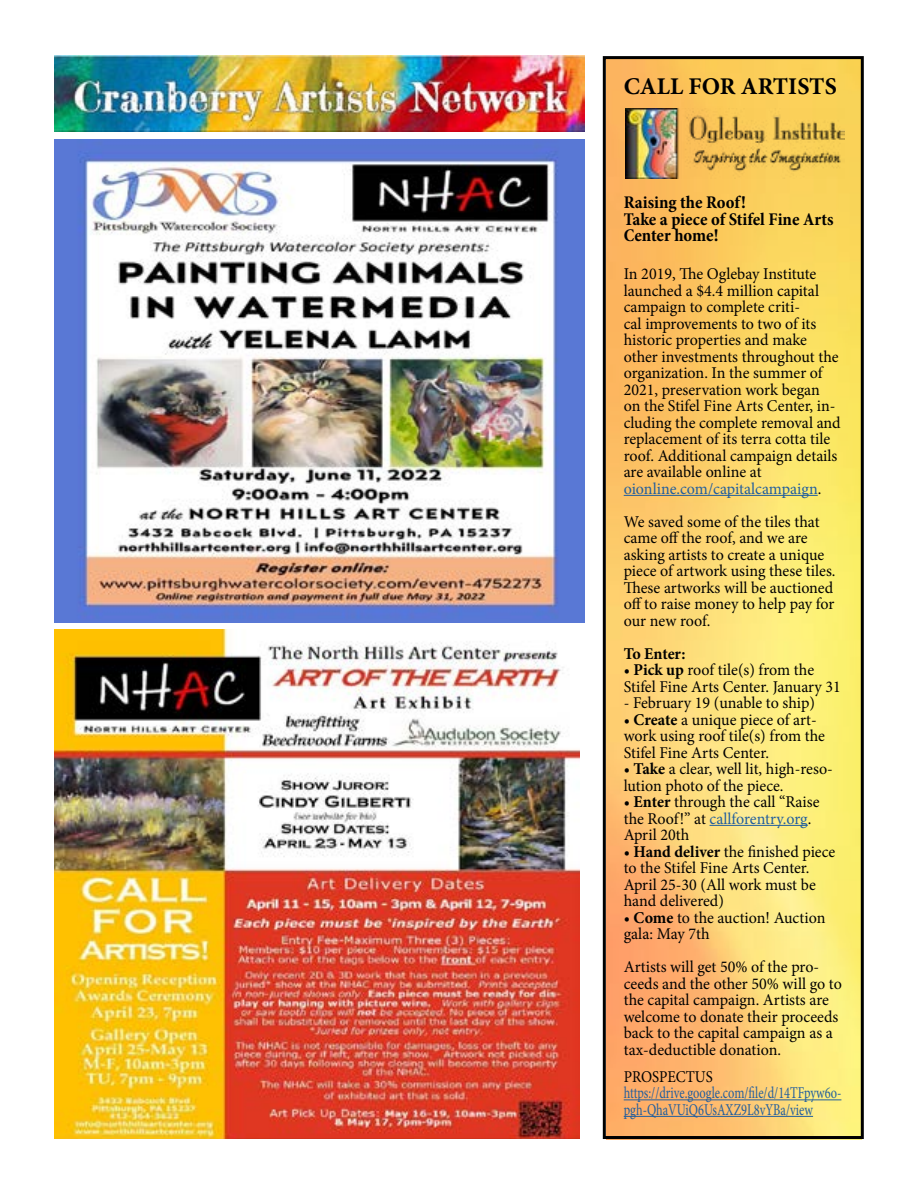
<style>
.page{position:relative;width:918px;height:1188px;background:#fff}
.page>*{position:absolute;margin:0;border:0;box-sizing:border-box;transform-origin:0 0}
.t1{font:700 24px "Minion Pro";color:#000}
.t2{font:700 condensed 18px/16.5px "Minion Pro";color:#000}
.t3{font:16.5px/16.5px "Minion Pro";color:#000}
.t4{font:16.5px/16.5px "Minion Pro";color:#215e9e;scale:.75 1}
.t5{font:16.5px "Minion Pro";color:#000;scale:.9 1}
.t6{font:700 16.5px "Minion Pro";letter-spacing:-.01em;color:#000}
.s1{color:#215e9e}
.s2{font-weight:700}
</style>
<div class="page">
<img style="left:54px;top:55px;width:531px;height:76px">
<img style="left:607px;top:60px;width:253px;height:1075px">
<div style="left:603px;top:56px;width:261px;height:1083px;border:3px solid #000"></div>
<hr style="left:624px;top:495px;width:194px;height:1px;background:#215e9e">
<hr style="left:710px;top:825px;width:98px;height:1px;background:#215e9e">
<hr style="left:624px;top:1099px;width:217px;height:1px;background:#215e9e">
<hr style="left:624px;top:1116px;width:189px;height:1px;background:#215e9e">
<img style="left:625px;top:109px;width:219px;height:70px">
<img style="left:54px;top:630px;width:526px;height:509px">
<img style="left:54px;top:139px;width:531px;height:484px">
<h1 class="t1" style="left:624px;top:70px;width:215px">CALL FOR ARTISTS</h1>
<p class="t2" style="left:624px;top:194px;width:211px">Raising the Roof!<br>Take a piece of Stifel Fine Arts<br>Center home!</p>
<p class="t3" style="left:624px;top:266px;width:219px">In 2019, The Oglebay Institute launched a $4.4 million capital campaign to complete criti-<br>cal improvements to two of its historic properties and make other investments throughout the organization. In the summer of<br>2021, preservation work began<br>on the Stifel Fine Arts Center, in&shy;cluding the complete removal and replacement of its terra cotta tile roof. Additional campaign details are available online at <span class="s1">oionline.com/capitalcampaign</span>.</p>
<p class="t3" style="left:624px;top:513px;width:213px">We saved some of the tiles that came off the roof, and we are asking artists to create a unique piece of artwork using these tiles.<br>These artworks will be auctioned off to raise money to help pay for our new roof.</p>
<p class="t6" style="left:624px;top:642px;width:63px">To Enter:</p>
<p class="t3" style="left:624px;top:662px;width:219px">• <span class="s2">Pick up</span> roof tile(s) from the<br>Stifel Fine Arts Center. January 31</p>
<p class="t3" style="left:624px;top:695px;width:193px">- February 19 (unable to ship)</p>
<p class="t3" style="left:624px;top:711px;width:203px">• <span class="s2">Create</span> a unique piece of art&shy;work using roof tile(s) from the<br>Stifel Fine Arts Center.</p>
<p class="t3" style="left:624px;top:761px;width:211px">• <span class="s2">Take</span> a clear, well lit, high-reso&shy;lution photo of the piece.</p>
<p class="t3" style="left:624px;top:794px;width:197px">• <span class="s2">Enter</span> through the call “Raise the Roof!” at <span class="s1">callforentry.org</span>.<br>April 20th</p>
<p class="t3" style="left:624px;top:843px;width:213px">• <span class="s2">Hand deliver</span> the finished piece to the Stifel Fine Arts Center.<br>April 25-30 (All work must be hand delivered)</p>
<p class="t3" style="left:624px;top:909px;width:203px">• <span class="s2">Come</span> to the auction! Auction gala: May 7th</p>
<p class="t3" style="left:624px;top:959px;width:220px">Artists will get 50% of the pro&shy;ceeds and the other 50% will go to the capital campaign. Artists are welcome to donate their proceeds back to the capital campaign as a tax-deductible donation.</p>
<p class="t5" style="left:624px;top:1065px;width:100px">PROSPECTUS</p>
<p class="t4" style="left:624px;top:1085px;width:292px">https://drive.google.com/file/d/14TFpyw6o&shy;pgh-QhaVUiQ6UsAXZ9L8vYBa/view</p>
</div>
